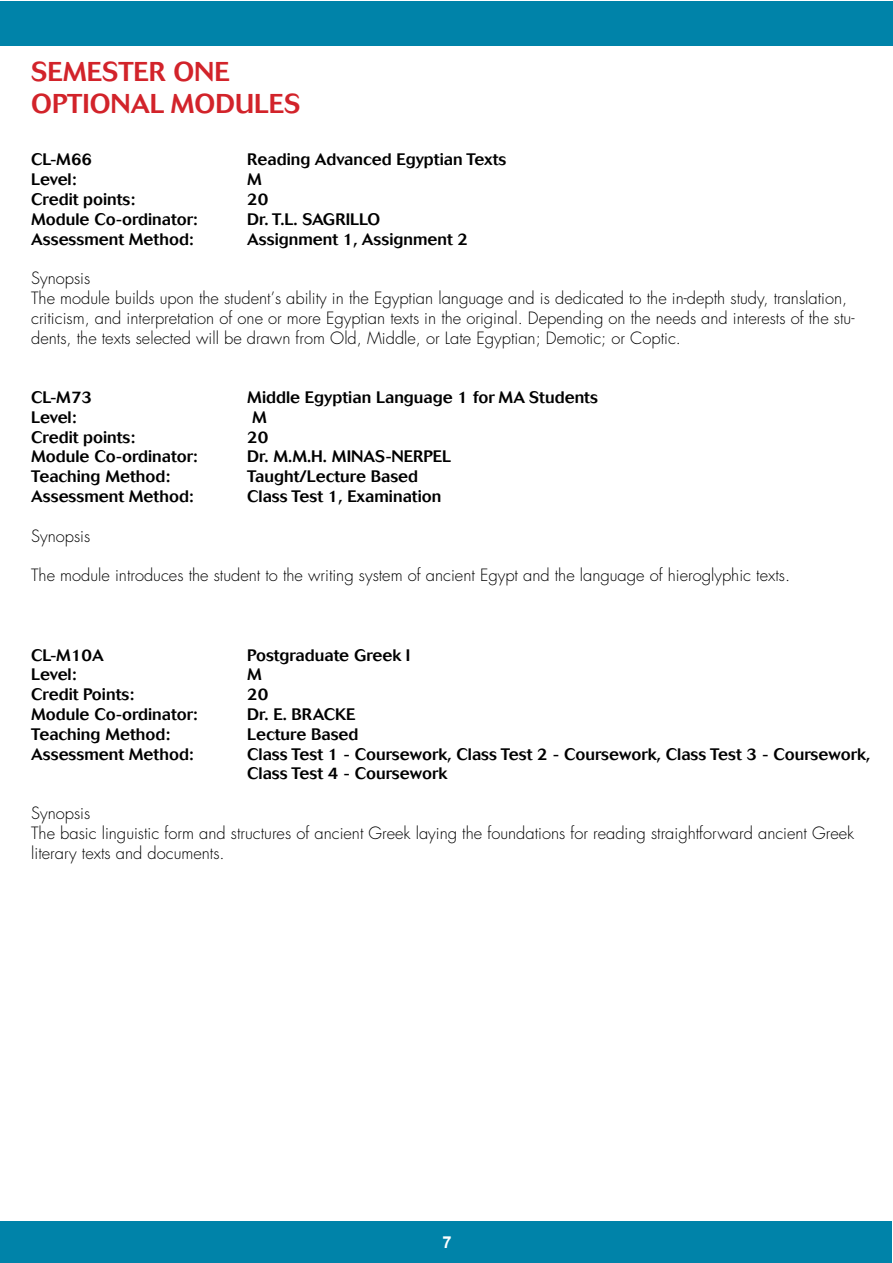
<style>
.page{position:relative;width:893px;height:1263px;background:#fff}
.page>*{position:absolute;margin:0;border:0;box-sizing:border-box;transform-origin:0 0}
.t1{font:500 27px/32.4px "Cosmos BQ";color:#d2232a}
.t2{font:300 condensed 16.5px/19.8px "Futura LT";color:#000}
.t3{font:500 16.5px/19.8px "Cosmos BQ";color:#000}
.t4{font:700 16.5px "Arial";color:#fff}
</style>
<div class="page">
<div style="left:0;top:1px;width:893px;height:44px;background:#0083a9"></div>
<div style="left:0;top:1220px;width:892px;height:43px;background:#0083a9"></div>
<h1 class="t1" style="left:31px;top:56px;width:271px">SEMESTER ONE<br>OPTIONAL MODULES</h1>
<p class="t3" style="left:31px;top:150px;width:63px">CL-M66</p>
<p class="t3" style="left:247px;top:150px;width:261px">Reading Advanced Egyptian Texts</p>
<p class="t3" style="left:31px;top:170px;width:47px">Level:</p>
<p class="t3" style="left:247px;top:170px;width:16px">M</p>
<p class="t3" style="left:31px;top:190px;width:106px">Credit points:</p>
<p class="t3" style="left:247px;top:190px;width:23px">20</p>
<p class="t3" style="left:31px;top:209px;width:168px">Module Co-ordinator:</p>
<p class="t3" style="left:247px;top:209px;width:134px">Dr. T.L. SAGRILLO</p>
<p class="t3" style="left:31px;top:229px;width:164px">Assessment Method:</p>
<p class="t3" style="left:247px;top:229px;width:222px">Assignment 1, Assignment 2</p>
<p class="t2" style="left:31px;top:269px;width:825px">Synopsis<br>The module builds upon the student’s ability in the Egyptian language and is dedicated to the in-depth study, translation, criticism, and interpretation of one or more Egyptian texts in the original. Depending on the needs and interests of the stu&shy;dents, the texts selected will be drawn from Old, Middle, or Late Egyptian; Demotic; or Coptic.</p>
<p class="t3" style="left:31px;top:388px;width:63px">CL-M73</p>
<p class="t3" style="left:247px;top:388px;width:352px">Middle Egyptian Language 1 for MA Students</p>
<p class="t3" style="left:31px;top:407px;width:47px">Level:</p>
<p class="t3" style="left:252px;top:407px;width:16px">M</p>
<p class="t3" style="left:31px;top:427px;width:106px">Credit points:</p>
<p class="t3" style="left:247px;top:427px;width:23px">20</p>
<p class="t3" style="left:31px;top:447px;width:168px">Module Co-ordinator:</p>
<p class="t3" style="left:247px;top:447px;width:205px">Dr. M.M.H. MINAS-NERPEL</p>
<p class="t3" style="left:31px;top:467px;width:141px">Teaching Method:</p>
<p class="t3" style="left:247px;top:467px;width:172px">Taught/Lecture Based</p>
<p class="t3" style="left:31px;top:487px;width:164px">Assessment Method:</p>
<p class="t3" style="left:247px;top:487px;width:196px">Class Test 1, Examination</p>
<p class="t2" style="left:31px;top:526px;width:61px">Synopsis</p>
<p class="t2" style="left:31px;top:566px;width:760px">The module introduces the student to the writing system of ancient Egypt and the language of hieroglyphic texts.</p>
<p class="t3" style="left:31px;top:645px;width:74px">CL-M10A</p>
<p class="t3" style="left:247px;top:645px;width:165px">Postgraduate Greek I</p>
<p class="t3" style="left:31px;top:665px;width:47px">Level:</p>
<p class="t3" style="left:247px;top:665px;width:16px">M</p>
<p class="t3" style="left:31px;top:685px;width:105px">Credit Points:</p>
<p class="t3" style="left:247px;top:685px;width:23px">20</p>
<p class="t3" style="left:31px;top:704px;width:168px">Module Co-ordinator:</p>
<p class="t3" style="left:247px;top:704px;width:110px">Dr. E. BRACKE</p>
<p class="t3" style="left:31px;top:724px;width:141px">Teaching Method:</p>
<p class="t3" style="left:247px;top:724px;width:113px">Lecture Based</p>
<p class="t3" style="left:31px;top:744px;width:164px">Assessment Method:</p>
<p class="t3" style="left:247px;top:744px;width:625px">Class Test 1 - Coursework, Class Test 2 - Coursework, Class Test 3 - Coursework,<br>Class Test 4 - Coursework</p>
<p class="t2" style="left:31px;top:803px;width:825px">Synopsis<br>The basic linguistic form and structures of ancient Greek laying the foundations for reading straightforward ancient Greek literary texts and documents.</p>
<p class="t4" style="left:442px;top:1232px;width:11px">7</p>
</div>
